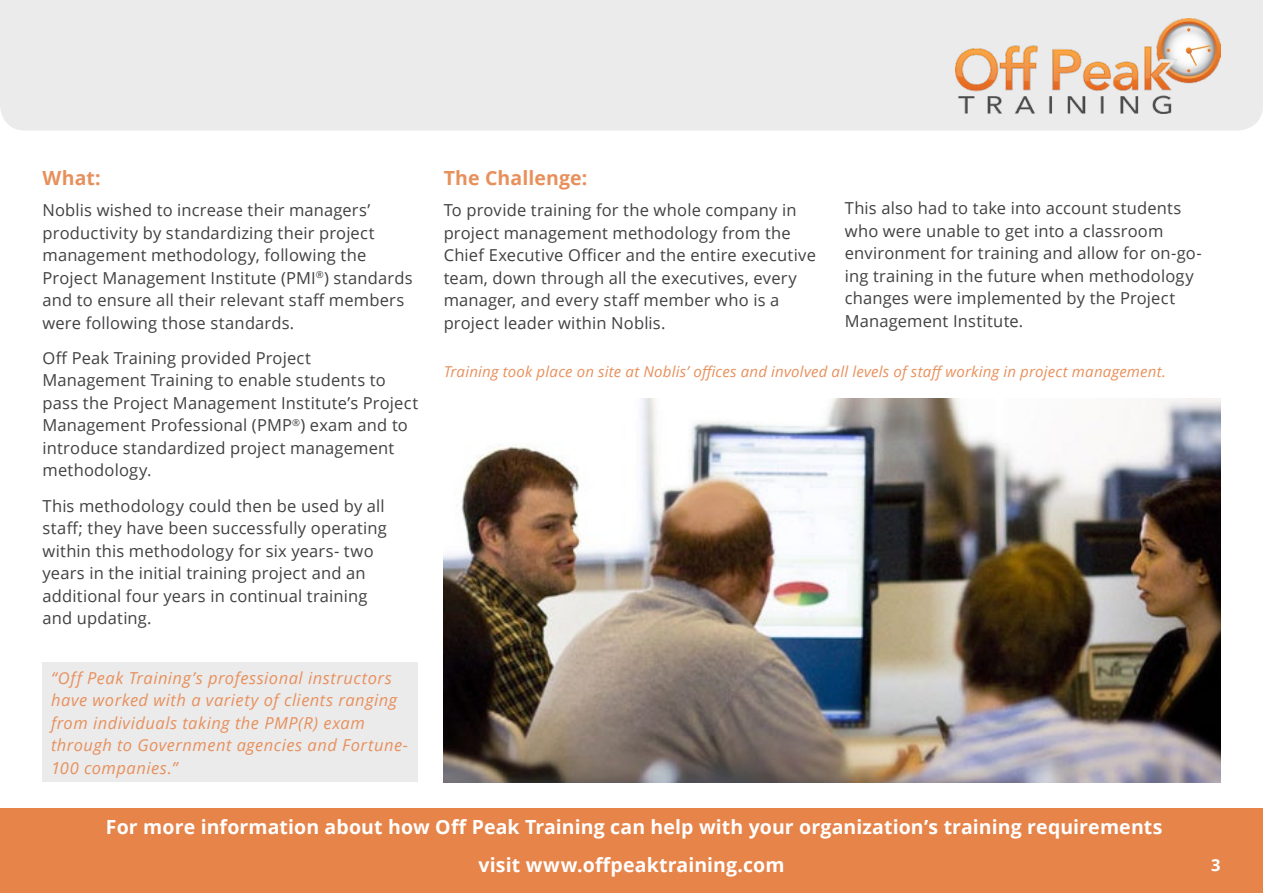
<style>
.page{position:relative;width:1263px;height:893px;background:#fff}
.page>*{position:absolute;margin:0;border:0;box-sizing:border-box;transform-origin:0 0}
.t1{font:700 19.5px/37.5px "Open Sans";letter-spacing:.005em;color:#fff;text-align:center}
.t2{font:700 19.5px "Open Sans";letter-spacing:.005em;color:#e8905c}
.t3{font:16.5px/22.5px "Open Sans";letter-spacing:.01em;color:#414042}
.t4{font:italic 16.5px/22.5px "Open Sans";letter-spacing:.03em;color:#e8905c}
.t5{font:700 16.5px "Open Sans";color:#fff}
.t6{font:italic 15px "Open Sans";letter-spacing:.015em;color:#e8905c}
</style>
<div class="page">
<div style="left:0;top:808px;width:1263px;height:85px;background:#e6844a"></div>
<div style="left:0;top:0;width:1263px;height:131px;background:#ebebec"></div>
<img style="left:955px;top:19px;width:265px;height:95px">
<img style="left:444px;top:398px;width:776px;height:384px">
<div style="left:43px;top:662px;width:375px;height:120px;background:#ebebec"></div>
<p class="t2" style="left:43px;top:164px;width:60px">What:</p>
<p class="t3" style="left:43px;top:198px;width:371px">Noblis wished to increase their managers’ productivity by standardizing their project management methodology, following the Project Management Institute (PMI<sup>®</sup>) standards and to ensure all their relevant staff members were following those standards.</p>
<p class="t3" style="left:43px;top:346px;width:377px">Off Peak Training provided Project Management Training to enable students to pass the Project Management Institute’s Project Management Professional (PMP<sup>®</sup>) exam and to introduce standardized project management methodology.</p>
<p class="t3" style="left:43px;top:494px;width:346px">This methodology could then be used by all staff; they have been successfully operating within this methodology for six years- two years in the initial training project and an additional four years in continual training and updating.</p>
<p class="t2" style="left:444px;top:164px;width:145px">The Challenge:</p>
<p class="t3" style="left:444px;top:198px;width:374px">To provide training for the whole company in project management methodology from the Chief Executive Officer and the entire executive team, down through all the executives, every manager, and every staff member who is a project leader within Noblis.</p>
<p class="t3" style="left:845px;top:197px;width:358px">This also had to take into account students who were unable to get into a classroom environment for training and allow for on-go&shy;ing training in the future when methodology changes were implemented by the Project Management Institute.</p>
<p class="t6" style="left:444px;top:361px;width:724px">Training took place on site at Noblis’ offices and involved all levels of staff working in project management.</p>
<p class="t4" style="left:51px;top:666px;width:359px">“Off Peak Training’s professional instructors have worked with a variety of clients ranging from individuals taking the PMP(R) exam through to Government agencies and Fortune-100 companies.”</p>
<p class="t1" style="left:106px;top:808px;width:1058px">For more information about how Off Peak Training can help with your organization’s training requirements visit www.offpeaktraining.com</p>
<p class="t5" style="left:1211px;top:853px;width:11px">3</p>
</div>
